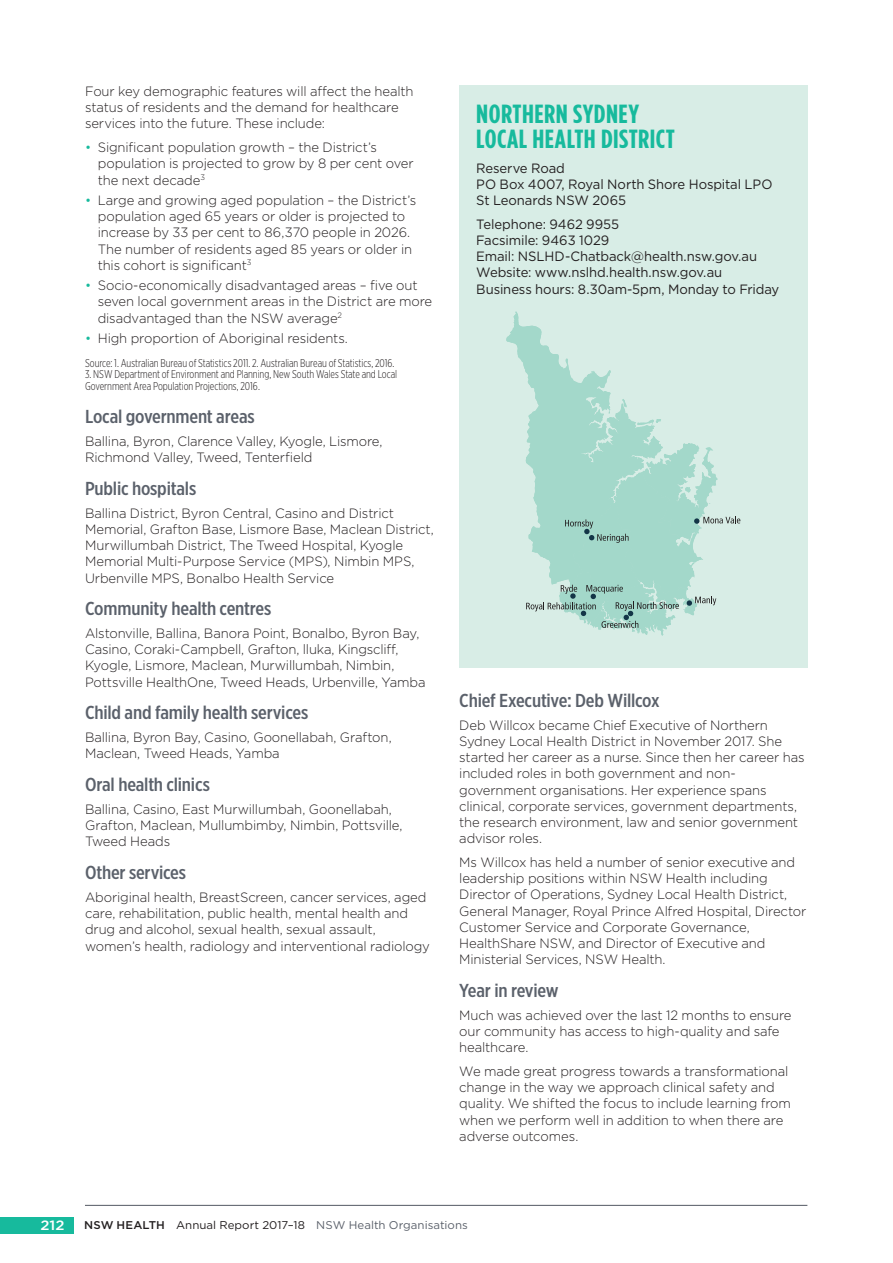
<style>
.page{position:relative;width:893px;height:1263px;background:#fff}
.page>*{position:absolute;margin:0;border:0;box-sizing:border-box;transform-origin:0 0}
.t1{font:700 26.25px/24.8px "Gotham Condensed";letter-spacing:.015em;color:#17ba9d;scale:1.07 1}
.t2{font:500 18.75px "Gotham X Narrow";letter-spacing:-.01em;color:#5b616b;scale:1.07 1}
.Body{font:300 13.5px/16.2px "Gotham";letter-spacing:-.01em;color:#231f20}
.Bullets{font:300 13.5px/16.2px "Gotham";letter-spacing:-.01em;color:#231f20}
.Body-2{font:13.5px "Gotham";letter-spacing:-.01em;color:#231f20}
.Bullet_last{font:300 13.5px "Gotham";letter-spacing:-.01em;color:#231f20}
.t3{font:500 13.5px "Gotham";color:#fff;scale:1.1 1}
.Source{font:300 11.25px/11.2px "Gotham X Narrow";letter-spacing:-.005em;color:#231f20}
.t4{font:11.25px "Gotham";letter-spacing:.005em;color:#5b616b}
.s1{color:#17ba9d}
.s2{font-weight:500;color:#231f20}
.s3{color:#231f20}
</style>
<div class="page">
<div style="left:0;top:1217px;width:73px;height:17px;background:#17ba9d"></div>
<hr style="left:85px;top:1205px;width:722px;height:1px;background:#5b616b">
<div style="left:459px;top:85px;width:349px;height:582px;background:#d8ede6"></div>
<svg style="left:506px;top:311px;width:234px;height:325px"></svg>
<p class="Body" style="left:85px;top:83px;width:330px">Four key demographic features will affect the health status of residents and the demand for healthcare services into the future. These include:</p>
<p class="Bullets" style="left:98px;top:139px;width:317px;text-indent:-13px"><span class="s1">•</span> Significant population growth – the District’s population is projected to grow by 8 per cent over the next decade<sup>3</sup></p>
<p class="Bullets" style="left:98px;top:192px;width:320px;text-indent:-13px"><span class="s1">•</span> Large and growing aged population – the District’s population aged 65 years or older is projected to increase by 33 per cent to 86,370 people in 2026.<br>The number of residents aged 85 years or older in this cohort is significant<sup>3</sup></p>
<p class="Bullets" style="left:98px;top:277px;width:336px;text-indent:-13px"><span class="s1">•</span> Socio-economically disadvantaged areas – five out seven local government areas in the District are more disadvantaged than the NSW average<sup>2</sup></p>
<p class="Bullet_last" style="left:85px;top:330px;width:264px"><span class="s1">•</span> High proportion of Aboriginal residents.</p>
<p class="Source" style="left:85px;top:357px;width:311px">Source: 1. Australian Bureau of Statistics 2011. 2. Australian Bureau of Statistics, 2016.</p>
<p class="Source" style="left:85px;top:369px;width:314px">3. NSW Department of Environment and Planning, New South Wales State and Local<br>Government Area Population Projections, 2016.</p>
<h3 class="t2" style="left:85px;top:405px;width:160px">Local government areas</h3>
<p class="Body" style="left:85px;top:433px;width:299px">Ballina, Byron, Clarence Valley, Kyogle, Lismore,<br>Richmond Valley, Tweed, Tenterfield</p>
<h3 class="t2" style="left:85px;top:477px;width:105px">Public hospitals</h3>
<p class="Body" style="left:85px;top:504px;width:350px">Ballina District, Byron Central, Casino and District Memorial, Grafton Base, Lismore Base, Maclean District, Murwillumbah District, The Tweed Hospital, Kyogle Memorial Multi-Purpose Service (MPS), Nimbin MPS, Urbenville MPS, Bonalbo Health Service</p>
<h3 class="t2" style="left:85px;top:597px;width:176px">Community health centres</h3>
<p class="Body" style="left:85px;top:625px;width:342px">Alstonville, Ballina, Banora Point, Bonalbo, Byron Bay, Casino, Coraki-Campbell, Grafton, lluka, Kingscliff, Kyogle, Lismore, Maclean, Murwillumbah, Nimbin, Pottsville HealthOne, Tweed Heads, Urbenville, Yamba</p>
<h3 class="t2" style="left:85px;top:701px;width:210px">Child and family health services</h3>
<p class="Body" style="left:85px;top:729px;width:308px">Ballina, Byron Bay, Casino, Goonellabah, Grafton,<br>Maclean, Tweed Heads, Yamba</p>
<h3 class="t2" style="left:85px;top:773px;width:118px">Oral health clinics</h3>
<p class="Body" style="left:85px;top:801px;width:319px">Ballina, Casino, East Murwillumbah, Goonellabah,<br>Grafton, Maclean, Mullumbimby, Nimbin, Pottsville,<br>Tweed Heads</p>
<h3 class="t2" style="left:85px;top:861px;width:96px">Other services</h3>
<p class="Body" style="left:85px;top:889px;width:346px">Aboriginal health, BreastScreen, cancer services, aged care, rehabilitation, public health, mental health and drug and alcohol, sexual health, sexual assault, women’s health, radiology and interventional radiology</p>
<h2 class="t1" style="left:476px;top:101px;width:187px">NORTHERN SYDNEY<br>LOCAL HEALTH DISTRICT</h2>
<p class="Body-2" style="left:476px;top:159px;width:90px">Reserve Road</p>
<p class="Body-2" style="left:476px;top:175px;width:298px">PO Box 4007, Royal North Shore Hospital LPO</p>
<p class="Body-2" style="left:476px;top:191px;width:151px">St Leonards NSW 2065</p>
<p class="Body-2" style="left:476px;top:215px;width:144px">Telephone: 9462 9955</p>
<p class="Body-2" style="left:476px;top:232px;width:135px">Facsimile: 9463 1029</p>
<p class="Body-2" style="left:476px;top:248px;width:282px">Email: NSLHD-Chatback@health.nsw.gov.au</p>
<p class="Body-2" style="left:476px;top:264px;width:247px">Website: www.nslhd.health.nsw.gov.au</p>
<p class="Body-2" style="left:476px;top:280px;width:305px">Business hours: 8.30am-5pm, Monday to Friday</p>
<h3 class="t2" style="left:459px;top:689px;width:189px">Chief Executive: Deb Willcox</h3>
<p class="Body" style="left:459px;top:716px;width:347px">Deb Willcox became Chief Executive of Northern Sydney Local Health District in November 2017. She started her career as a nurse. Since then her career has included roles in both government and non&shy;government organisations. Her experience spans clinical, corporate services, government departments, the research environment, law and senior government advisor roles.</p>
<p class="Body" style="left:459px;top:854px;width:349px">Ms Willcox has held a number of senior executive and leadership positions within NSW Health including Director of Operations, Sydney Local Health District, General Manager, Royal Prince Alfred Hospital, Director Customer Service and Corporate Governance, HealthShare NSW, and Director of Executive and Ministerial Services, NSW Health.</p>
<h3 class="t2" style="left:459px;top:979px;width:94px">Year in review</h3>
<p class="Body" style="left:459px;top:1006px;width:334px">Much was achieved over the last 12 months to ensure our community has access to high-quality and safe healthcare.</p>
<p class="Body" style="left:459px;top:1063px;width:333px">We made great progress towards a transformational change in the way we approach clinical safety and quality. We shifted the focus to include learning from when we perform well in addition to when there are adverse outcomes.</p>
<p class="t3" style="left:41px;top:1217px;width:23px">212</p>
<p class="t4" style="left:84px;top:1218px;width:385px"><span class="s2">NSW HEALTH</span> <span class="s3">Annual Report 2017–18</span> NSW Health Organisations</p>
</div>
